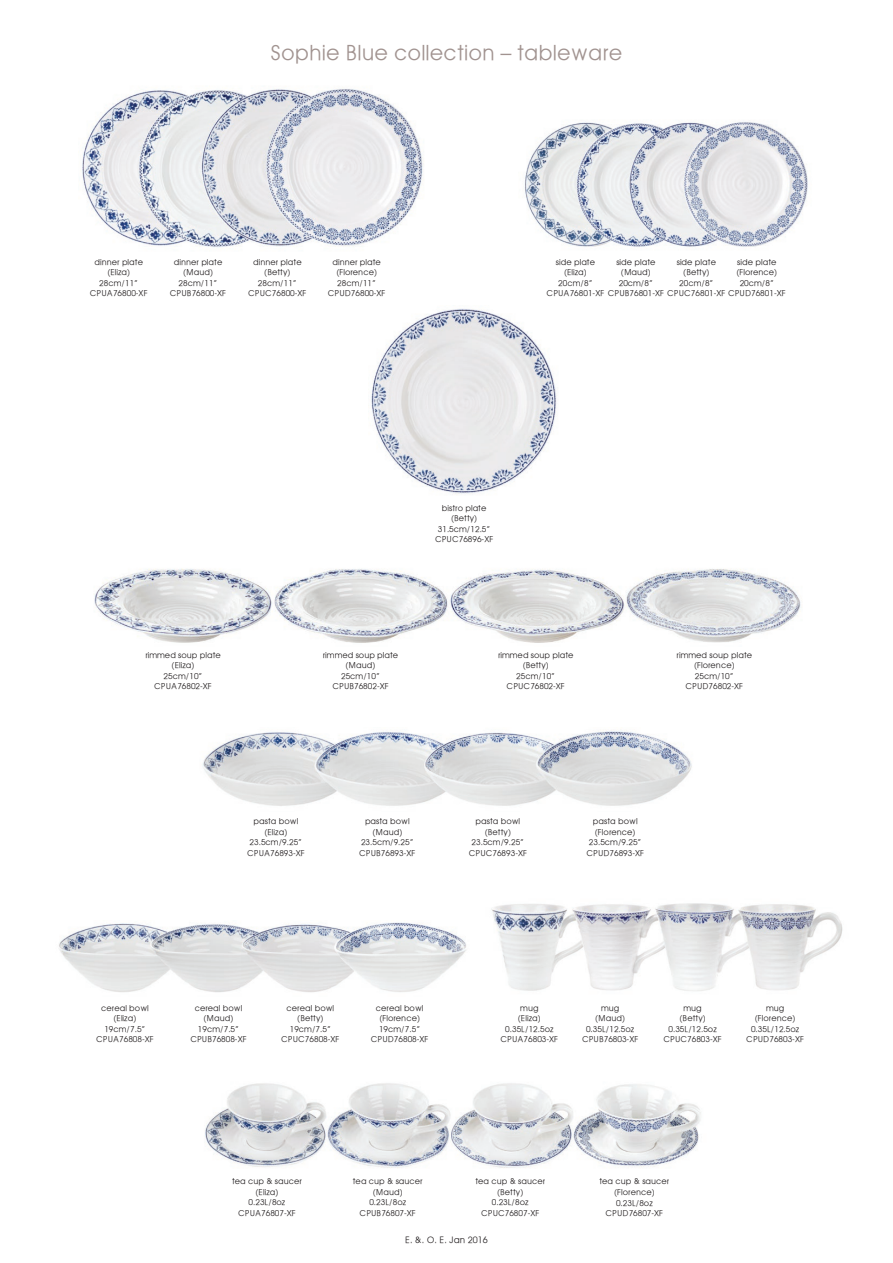
<style>
.page{position:relative;width:893px;height:1263px;background:#fff}
.page>*{position:absolute;margin:0;border:0;box-sizing:border-box;transform-origin:0 0}
.t1{font:21px "Avant Garde";color:#a19390}
.t2{font:9px "Avant Garde";color:#231f20}
.t3{font:8.25px/10.5px "Avant Garde";color:#231f20;text-align:center}
</style>
<div class="page">
<img style="left:82px;top:87px;width:342px;height:162px">
<img style="left:524px;top:122px;width:284px;height:125px">
<img style="left:94px;top:568px;width:707px;height:75px">
<img style="left:202px;top:730px;width:490px;height:76px">
<img style="left:59px;top:922px;width:407px;height:70px">
<img style="left:491px;top:903px;width:352px;height:88px">
<img style="left:205px;top:1083px;width:496px;height:85px">
<img style="left:371px;top:308px;width:186px;height:186px">
<h1 class="t1" style="left:271px;top:40px;width:353px">Sophie Blue collection – tableware</h1>
<p class="t3" style="left:90px;top:256px;width:59px">dinner plate (Eliza)<br>28cm/11”<br>CPUA76800-XF</p>
<p class="t3" style="left:170px;top:256px;width:58px">dinner plate (Maud)<br>28cm/11”<br>CPUB76800-XF</p>
<p class="t3" style="left:248px;top:256px;width:60px">dinner plate (Betty)<br>28cm/11”<br>CPUC76800-XF</p>
<p class="t3" style="left:328px;top:256px;width:59px">dinner plate (Florence)<br>28cm/11”<br>CPUD76800-XF</p>
<p class="t3" style="left:556px;top:256px;width:41px">side plate</p>
<p class="t3" style="left:616px;top:256px;width:41px;text-align:left">side plate (Maud)<br>20cm/8”</p>
<p class="t3" style="left:677px;top:256px;width:41px">side plate (Betty)<br>20cm/8”</p>
<p class="t3" style="left:736px;top:256px;width:42px">side plate (Florence)<br>20cm/8”</p>
<p class="t3" style="left:564px;top:267px;width:24px">(Eliza)</p>
<p class="t3" style="left:558px;top:277px;width:36px">20cm/8”</p>
<p class="t3" style="left:547px;top:288px;width:241px">CPUA76801-XF CPUB76801-XF CPUC76801-XF CPUD76801-XF</p>
<p class="t3" style="left:435px;top:502px;width:60px">bistro plate (Betty)<br>31.5cm/12.5”<br>CPUC76896-XF</p>
<p class="t3" style="left:145px;top:649px;width:77px">rimmed soup plate (Eliza)<br>25cm/10”<br>CPUA76802-XF</p>
<p class="t3" style="left:323px;top:649px;width:77px">rimmed soup plate (Maud)<br>25cm/10”<br>CPUB76802-XF</p>
<p class="t3" style="left:498px;top:649px;width:77px">rimmed soup plate (Betty)<br>25cm/10”<br>CPUC76802-XF</p>
<p class="t3" style="left:677px;top:649px;width:77px">rimmed soup plate (Florence)<br>25cm/10”<br>CPUD76802-XF</p>
<p class="t3" style="left:247px;top:816px;width:59px">pasta bowl (Eliza)<br>23.5cm/9.25”<br>CPUA76893-XF</p>
<p class="t3" style="left:359px;top:816px;width:58px">pasta bowl (Maud)<br>23.5cm/9.25”<br>CPUB76893-XF</p>
<p class="t3" style="left:469px;top:816px;width:60px">pasta bowl (Betty)<br>23.5cm/9.25”<br>CPUC76893-XF</p>
<p class="t3" style="left:586px;top:816px;width:59px">pasta bowl (Florence)<br>23.5cm/9.25”<br>CPUD76893-XF</p>
<p class="t3" style="left:96px;top:1002px;width:59px">cereal bowl (Eliza)<br>19cm/7.5”<br>CPUA76808-XF</p>
<p class="t3" style="left:190px;top:1002px;width:58px">cereal bowl (Maud)<br>19cm/7.5”<br>CPUB76808-XF</p>
<p class="t3" style="left:281px;top:1002px;width:60px">cereal bowl (Betty)<br>19cm/7.5”<br>CPUC76808-XF</p>
<p class="t3" style="left:371px;top:1002px;width:59px">cereal bowl (Florence)<br>19cm/7.5”<br>CPUD76808-XF</p>
<p class="t3" style="left:501px;top:1002px;width:59px">mug<br>(Eliza)<br>0.35L/12.5oz<br>CPUA76803-XF</p>
<p class="t3" style="left:582px;top:1002px;width:58px">mug<br>(Maud)<br>0.35L/12.5oz<br>CPUB76803-XF</p>
<p class="t3" style="left:663px;top:1002px;width:60px">mug<br>(Betty)<br>0.35L/12.5oz<br>CPUC76803-XF</p>
<p class="t3" style="left:746px;top:1002px;width:59px">mug (Florence)<br>0.35L/12.5oz<br>CPUD76803-XF</p>
<p class="t3" style="left:232px;top:1176px;width:71px">tea cup &amp; saucer (Eliza)<br>0.23L/8oz<br>CPUA76807-XF</p>
<p class="t3" style="left:353px;top:1176px;width:71px">tea cup &amp; saucer (Maud)<br>0.23L/8oz<br>CPUB76807-XF</p>
<p class="t3" style="left:475px;top:1176px;width:71px">tea cup &amp; saucer (Betty)<br>0.23L/8oz<br>CPUC76807-XF</p>
<p class="t3" style="left:599px;top:1176px;width:71px">tea cup &amp; saucer (Florence)<br>0.23L/8oz<br>CPUD76807-XF</p>
<p class="t2" style="left:405px;top:1235px;width:84px">E. &amp;. O. E. Jan 2016</p>
</div>
